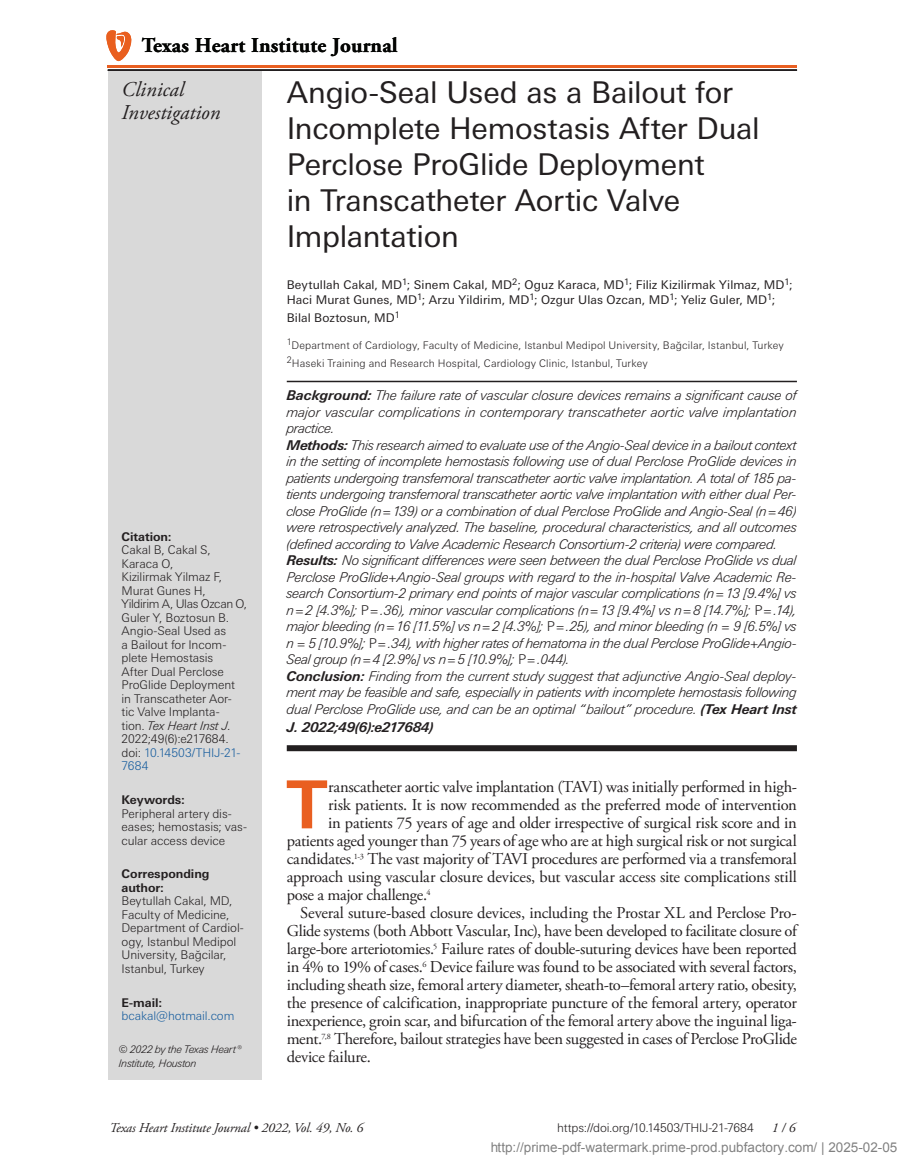
<style>
.page{position:relative;width:905px;height:1175px;background:#fff}
.page>*{position:absolute;margin:0;border:0;box-sizing:border-box;transform-origin:0 0}
._4_-_Body_text_-_Dro{font:700 66.3px "Univers Next Pro";color:#e95f21}
._3_-_Title{font:30px/36px "Univers Next Pro";letter-spacing:-.01em;color:#231f20}
.t1{font:700 21px "Adobe Garamond";letter-spacing:.01em;color:#040503}
._2_-_Section{font:italic 21px "Adobe Garamond Pro";color:#231f20}
._1_-_DOI{font:italic 21px "Adobe Garamond Pro";color:#231f20}
._4_-_Body_text{font:16.5px/18px "Adobe Garamond Pro";letter-spacing:-.02em;color:#231f20;text-align:justify}
._4_-_Body_text_-_Dro-2{font:16.5px "Adobe Garamond Pro";letter-spacing:-.015em;color:#231f20}
._3_-_Abstract{font:italic 300 13.5px/16.5px "Univers Next Pro";letter-spacing:-.02em;color:#231f20;text-align:justify}
._3_-_Abstract_last{font:italic 300 13.5px/16.5px "Univers Next Pro";letter-spacing:-.02em;color:#231f20;text-align:justify}
._3_-_Abstract_1st{font:italic 300 13.5px/16.5px "Univers Next Pro";color:#231f20;text-align:justify}
.t2{font:13.5px "Arial";color:rgb(0 0 0/.5)}
.t3{font:italic 13.5px "Adobe Garamond Pro";letter-spacing:-.01em;color:#231f20}
._3_-_Abstract_last-2{font:italic 700 13.5px "Univers Next Pro";letter-spacing:-.025em;color:#231f20}
._2_-_Sidebar{font:300 12px/13.5px "Univers Next Pro";letter-spacing:-.005em;color:#231f20}
._3_-_Authors{font:12px/15px "Univers Next Pro";letter-spacing:.005em;color:#231f20}
._2_-_Sidebar-2{font:300 12px/13.5px "Univers Next Pro";letter-spacing:-.01em;color:#175d9e}
._3_-_Affiliations{font:300 10.5px "Univers Next Pro";letter-spacing:.015em;color:#231f20}
.Copyright_area{font:italic 300 10.5px/13.5px "Univers Next Pro";letter-spacing:-.02em;color:#231f20}
.s1{font-weight:700}
.s2{font-style:italic}
.s3{color:#175d9e}
.s4{font-weight:700;color:#231f20}
.s5{font-style:normal}
</style>
<div class="page">
<div style="left:108px;top:70px;width:153px;height:1010px;background:#d9d9d9"></div>
<hr style="left:287px;top:381px;width:509px;height:1px;background:#231f20">
<div style="left:287px;top:745px;width:509px;height:6px;background:#231f20"></div>
<hr style="left:108px;top:69px;width:689px;height:2px;background:#231f20">
<svg style="left:106px;top:30px;width:25px;height:31px"></svg>
<hr style="left:108px;top:66px;width:689px;height:2px;background:#e95f21">
<p class="t1" style="left:142px;top:34px;width:257px">Texas Heart Institute Journal</p>
<p class="_1_-_DOI" style="left:122px;top:77px;width:64px">Clinical</p>
<p class="_2_-_Section" style="left:122px;top:99px;width:100px">Investigation</p>
<p class="_2_-_Sidebar" style="left:122px;top:529px;width:127px"><span class="s1">Citation:<br></span>Cakal B, Cakal S,<br>Karaca O,<br>Kizilirmak Yilmaz F,<br>Murat Gunes H,<br>Yildirim A, Ulas Ozcan O,<br>Guler Y, Boztosun B.<br>Angio-Seal Used as<br>a Bailout for Incom&shy;plete Hemostasis<br>After Dual Perclose<br>ProGlide Deployment in Transcatheter Aor&shy;tic Valve Implanta-<br>tion. <span class="s2">Tex Heart Inst J.<br></span>2022;49(6):e217684. doi: <span class="s3">10.14503/THIJ-21-<br>7684</span></p>
<p class="_2_-_Sidebar" style="left:122px;top:793px;width:127px"><span class="s1">Keywords:<br></span>Peripheral artery dis&shy;eases; hemostasis; vas&shy;cular access device</p>
<p class="_2_-_Sidebar" style="left:122px;top:867px;width:124px"><span class="s1">Corresponding author:<br></span>Beytullah Cakal, MD,<br>Faculty of Medicine,<br>Department of Cardiol&shy;ogy, Istanbul Medipol<br>University, Bağcilar,<br>Istanbul, Turkey</p>
<p class="_2_-_Sidebar-2" style="left:122px;top:995px;width:114px"><span class="s4">E-mail: </span>bcakal@hotmail.com</p>
<p class="Copyright_area" style="left:119px;top:1042px;width:124px">© 2022 by the Texas Heart®<br>Institute, Houston</p>
<p class="_3_-_Title" style="left:287px;top:75px;width:474px">Angio-Seal Used as a Bailout for<br>Incomplete Hemostasis After Dual<br>Perclose ProGlide Deployment<br>in Transcatheter Aortic Valve<br>Implantation</p>
<p class="_3_-_Authors" style="left:287px;top:277px;width:507px">Beytullah Cakal, MD<sup>1</sup>; Sinem Cakal, MD<sup>2</sup>; Oguz Karaca, MD<sup>1</sup>; Filiz Kizilirmak Yilmaz, MD<sup>1</sup>;<br>Haci Murat Gunes, MD<sup>1</sup>; Arzu Yildirim, MD<sup>1</sup>; Ozgur Ulas Ozcan, MD<sup>1</sup>; Yeliz Guler, MD<sup>1</sup>;</p>
<p class="_3_-_Authors" style="left:287px;top:310px;width:115px">Bilal Boztosun, MD<sup>1</sup></p>
<p class="_3_-_Affiliations" style="left:287px;top:339px;width:498px"><sup>1</sup>Department of Cardiology, Faculty of Medicine, Istanbul Medipol University, Bağcilar, Istanbul, Turkey</p>
<p class="_3_-_Affiliations" style="left:287px;top:357px;width:362px"><sup>2</sup>Haseki Training and Research Hospital, Cardiology Clinic, Istanbul, Turkey</p>
<p class="_3_-_Abstract_1st" style="left:287px;top:387px;width:511px"><span class="s1">Background:</span> The failure rate of vascular closure devices remains a significant cause of major vascular complications in contemporary transcatheter aortic valve implantation practice.</p>
<p class="_3_-_Abstract" style="left:287px;top:436px;width:512px"><span class="s1">Methods:</span> This research aimed to evaluate use of the Angio-Seal device in a bailout context in the setting of incomplete hemostasis following use of dual Perclose ProGlide devices in patients undergoing transfemoral transcatheter aortic valve implantation. A total of 185 pa&shy;tients undergoing transfemoral transcatheter aortic valve implantation with either dual Per&shy;close ProGlide (n=139) or a combination of dual Perclose ProGlide and Angio-Seal (n=46) were retrospectively analyzed. The baseline, procedural characteristics, and all outcomes (defined according to Valve Academic Research Consortium-2 criteria) were compared.</p>
<p class="_3_-_Abstract" style="left:287px;top:552px;width:511px"><span class="s1">Results:</span> No significant differences were seen between the dual Perclose ProGlide vs dual Perclose ProGlide+Angio-Seal groups with regard to the in-hospital Valve Academic Re&shy;search Consortium-2 primary end points of major vascular complications (n=13 [9.4%] vs n=2 [4.3%]; <span class="s5">P</span>=.36), minor vascular complications (n=13 [9.4%] vs n=8 [14.7%]; <span class="s5">P</span>=.14), major bleeding (n=16 [11.5%] vs n=2 [4.3%]; <span class="s5">P</span>=.25), and minor bleeding (n = 9 [6.5%] vs n = 5 [10.9%]; <span class="s5">P</span>=.34), with higher rates of hematoma in the dual Perclose ProGlide+Angio-Seal group (n=4 [2.9%] vs n=5 [10.9%]; <span class="s5">P</span>=.044).</p>
<p class="_3_-_Abstract_last" style="left:287px;top:667px;width:511px"><span class="s1">Conclusion:</span> Finding from the current study suggest that adjunctive Angio-Seal deploy&shy;ment may be feasible and safe, especially in patients with incomplete hemostasis following dual Perclose ProGlide use, and can be an optimal “bailout” procedure. <span class="s1">(Tex Heart Inst</span></p>
<p class="_3_-_Abstract_last-2" style="left:287px;top:719px;width:148px">J. 2022;49(6):e217684)</p>
<p class="_4_-_Body_text_-_Dro" style="left:286px;top:765px;width:43px">T</p>
<p class="_4_-_Body_text_-_Dro-2" style="left:328px;top:777px;width:470px">ranscatheter aortic valve implantation (TAVI) was initially performed in high-</p>
<p class="_4_-_Body_text_-_Dro-2" style="left:328px;top:795px;width:470px">risk patients. It is now recommended as the preferred mode of intervention</p>
<p class="_4_-_Body_text_-_Dro-2" style="left:328px;top:813px;width:470px">in patients 75 years of age and older irrespective of surgical risk score and in</p>
<p class="_4_-_Body_text_-_Dro-2" style="left:287px;top:831px;width:511px">patients aged younger than 75 years of age who are at high surgical risk or not surgical</p>
<p class="_4_-_Body_text_-_Dro-2" style="left:287px;top:849px;width:511px">candidates.<sup>1-3</sup> The vast majority of TAVI procedures are performed via a transfemoral</p>
<p class="_4_-_Body_text_-_Dro-2" style="left:287px;top:867px;width:511px">approach using vascular closure devices, but vascular access site complications still</p>
<p class="_4_-_Body_text_-_Dro-2" style="left:287px;top:885px;width:145px">pose a major challenge.<sup>4</sup></p>
<p class="_4_-_Body_text" style="left:287px;top:904px;width:511px;text-indent:13px">Several suture-based closure devices, including the Prostar XL and Perclose Pro-Glide systems (both Abbott Vascular, Inc), have been developed to facilitate closure of large-bore arteriotomies.<sup>5</sup> Failure rates of double-suturing devices have been reported in 4% to 19% of cases.<sup>6</sup> Device failure was found to be associated with several factors, including sheath size, femoral artery diameter, sheath-to–femoral artery ratio, obesity, the presence of calcification, inappropriate puncture of the femoral artery, operator inexperience, groin scar, and bifurcation of the femoral artery above the inguinal liga&shy;ment.<sup>7,8</sup> Therefore, bailout strategies have been suggested in cases of Perclose ProGlide device failure.</p>
<p class="t3" style="left:110px;top:1120px;width:255px">Texas Heart Institute Journal • 2022, Vol. 49, No. 6</p>
<p class="_2_-_Sidebar" style="left:557px;top:1121px;width:198px">https://doi.org/10.14503/THIJ-21-7684</p>
<p class="t3" style="left:771px;top:1120px;width:25px">1 / 6</p>
<p class="t2" style="left:490px;top:1140px;width:409px">http://prime-pdf-watermark.prime-prod.pubfactory.com/ | 2025-02-05</p>
</div>
